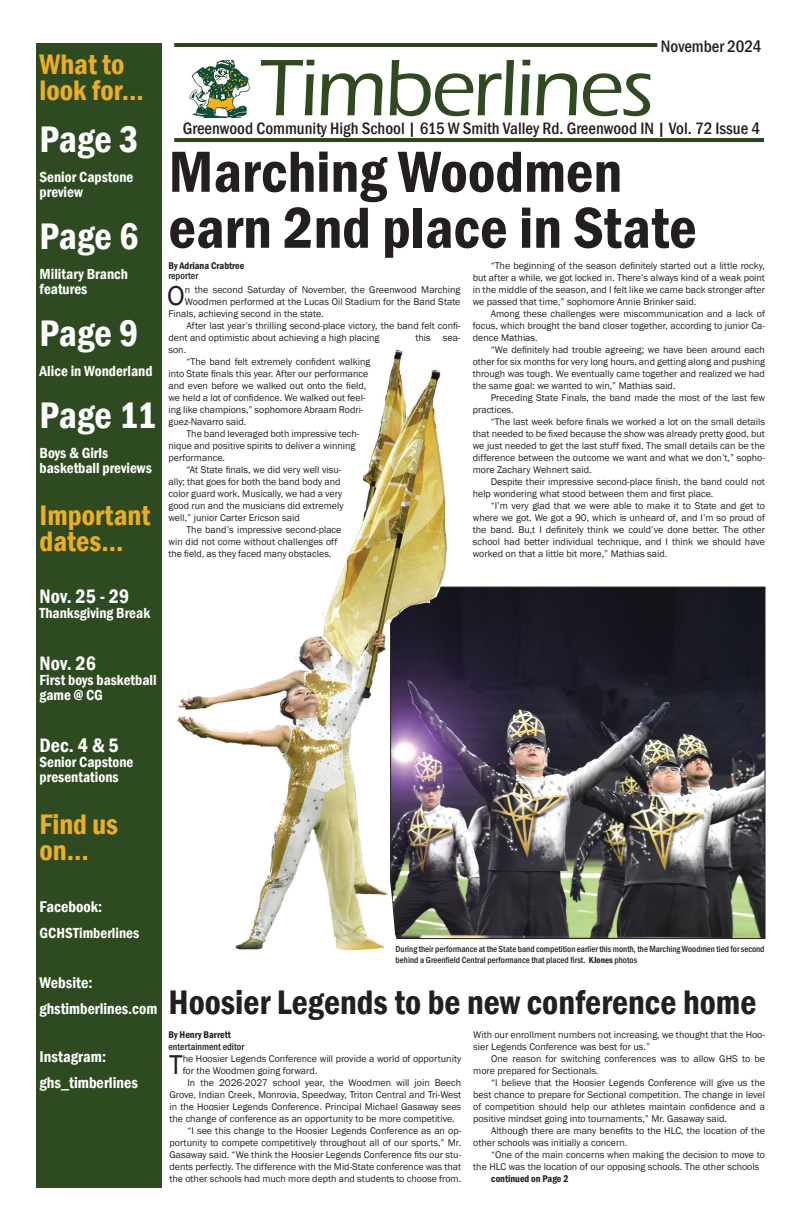
<style>
.page{position:relative;width:801px;height:1224px;background:#fff}
.page>*{position:absolute;margin:0;border:0;box-sizing:border-box;transform-origin:0 0}
.t1{font:500 83px "Eras ITC";letter-spacing:-.03em;color:#2f4a21}
.t2{font:600 condensed 60px "Franklin Gothic";color:#231f20}
.t3{font:600 condensed 38px "Franklin Gothic";color:#fff}
.t4{font:600 condensed 35px "Franklin Gothic";color:#231f20}
.t5{font:600 condensed 29px/26px "Franklin Gothic";color:#eeaf1f}
.t6{font:28px "Franklin Gothic";color:#231f20}
.t7{font:600 condensed 20px "Franklin Gothic";color:#fff}
.t8{font:500 condensed 17px "Franklin Gothic";color:#231f20}
.t9{font:600 condensed 16px "Franklin Gothic";color:#fff}
.t10{font:600 condensed 15px/15px "Franklin Gothic";color:#fff}
.t11{font:10px/12px "Franklin Gothic";color:#231f20}
.t12{font:600 condensed 10px "Franklin Gothic";color:#231f20}
.t13{font:500 condensed 10px "Franklin Gothic";color:#231f20}
.t14{font:500 condensed 9px/10.8px "Franklin Gothic";color:#231f20}
.s1{font-weight:600}
</style>
<div class="page">
<svg style="left:462px;top:586px;width:304px;height:354px"></svg>
<div style="left:36px;top:43px;width:125px;height:1145px;background:#2e4a20"></div>
<hr style="left:174px;top:138px;width:590px;height:4px;background:#2b461d">
<hr style="left:174px;top:43px;width:483px;height:4px;background:#2b461d">
<img style="left:189px;top:61px;width:61px;height:56px">
<img style="left:177px;top:349px;width:285px;height:602px">
<p class="t5" style="left:40px;top:51px;width:106px">What to look for...</p>
<p class="t3" style="left:40px;top:114px;width:100px">Page 3</p>
<p class="t10" style="left:40px;top:170px;width:95px">Senior Capstone preview</p>
<p class="t3" style="left:40px;top:211px;width:100px">Page 6</p>
<p class="t10" style="left:40px;top:267px;width:90px">Military Branch</p>
<p class="t10" style="left:40px;top:282px;width:49px">features</p>
<p class="t3" style="left:40px;top:308px;width:100px">Page 9</p>
<p class="t10" style="left:40px;top:364px;width:114px">Alice in Wonderland</p>
<p class="t3" style="left:40px;top:390px;width:119px">Page 11</p>
<p class="t10" style="left:40px;top:446px;width:70px">Boys &amp; Girls</p>
<p class="t10" style="left:40px;top:461px;width:114px">basketball previews</p>
<p class="t5" style="left:40px;top:502px;width:112px">Important dates...</p>
<p class="t7" style="left:40px;top:583px;width:91px">Nov. 25 - 29</p>
<p class="t10" style="left:40px;top:606px;width:112px">Thanksgiving Break</p>
<p class="t7" style="left:40px;top:650px;width:58px">Nov. 26</p>
<p class="t10" style="left:40px;top:673px;width:119px">First boys basketball game @ CG</p>
<p class="t7" style="left:40px;top:732px;width:81px">Dec. 4 &amp; 5</p>
<p class="t10" style="left:40px;top:755px;width:95px">Senior Capstone presentations</p>
<p class="t5" style="left:40px;top:811px;width:80px">Find us on...</p>
<p class="t8" style="left:661px;top:36px;width:102px">November 2024</p>
<p class="t1" style="left:259px;top:41px;width:396px">Timberlines</p>
<p class="t8" style="left:183px;top:118px;width:579px">Greenwood Community High School | 615 W Smith Valley Rd. Greenwood IN | Vol. 72 Issue 4</p>
<p class="t2" style="left:168px;top:132px;width:455px">Marching Woodmen</p>
<p class="t2" style="left:168px;top:188px;width:530px">earn 2nd place in State</p>
<p class="t6" style="left:167px;top:279px;width:19px">O</p>
<p class="t11" style="left:185px;top:284px;width:277px">n the second Saturday of November, the Greenwood Marching</p>
<p class="t12" style="left:168px;top:259px;width:78px">By Adriana Crabtree</p>
<p class="t13" style="left:168px;top:269px;width:31px">reporter</p>
<p class="t11" style="left:473px;top:260px;width:294px;text-align:justify;text-indent:18px">“The beginning of the season definitely started out a little rocky, but after a while, we got locked in. There’s always kind of a weak point in the middle of the season, and I felt like we came back stronger after we passed that time,” sophomore Annie Brinker said.</p>
<p class="t11" style="left:473px;top:308px;width:294px;text-align:justify;text-indent:18px">Among these challenges were miscommunication and a lack of focus, which brought the band closer together, according to junior Ca&shy;dence Mathias.</p>
<p class="t11" style="left:473px;top:344px;width:294px;text-align:justify;text-indent:18px">“We definitely had trouble agreeing; we have been around each other for six months for very long hours, and getting along and pushing through was tough. We eventually came together and realized we had the same goal: we wanted to win,” Mathias said.</p>
<p class="t11" style="left:473px;top:392px;width:294px;text-indent:18px">Preceding State Finals, the band made the most of the last few practices.</p>
<p class="t11" style="left:473px;top:416px;width:294px;text-align:justify;text-indent:18px">“The last week before finals we worked a lot on the small details that needed to be fixed because the show was already pretty good, but we just needed to get the last stuff fixed. The small details can be the difference between the outcome we want and what we don’t,” sopho&shy;more Zachary Wehnert said.</p>
<p class="t11" style="left:473px;top:476px;width:294px;text-indent:18px">Despite their impressive second-place finish, the band could not help wondering what stood between them and first place.</p>
<p class="t11" style="left:473px;top:500px;width:294px;text-align:justify;text-indent:18px">“I’m very glad that we were able to make it to State and get to where we got. We got a 90, which is unheard of, and I’m so proud of the band. Bu,t I definitely think we could’ve done better. The other school had better individual technique, and I think we should have worked on that a little bit more,” Mathias said.</p>
<p class="t11" style="left:185px;top:296px;width:277px">Woodmen performed at the Lucas Oil Stadium for the Band State</p>
<p class="t11" style="left:168px;top:308px;width:157px">Finals, achieving second in the state.</p>
<p class="t11" style="left:168px;top:320px;width:294px;text-indent:18px">After last year’s thrilling second-place victory, the band felt confi&shy;dent and optimistic about achieving a high placing</p>
<p class="t11" style="left:415px;top:332px;width:46px">this sea-</p>
<p class="t11" style="left:168px;top:344px;width:19px">son.</p>
<p class="t11" style="left:168px;top:356px;width:203px;text-indent:18px">“The band felt extremely confident walking into State finals this year. After our performance and even before we walked out onto the field, we held a lot of confidence. We walked out feel&shy;ing like champions,” sophomore Abraam Rodri&shy;guez-Navarro said.</p>
<p class="t11" style="left:168px;top:428px;width:193px;text-indent:18px">The band leveraged both impressive tech&shy;nique and positive spirits to deliver a winning performance.</p>
<p class="t11" style="left:168px;top:464px;width:177px;text-indent:18px">“At State finals, we did very well visu&shy;ally; that goes for both the band body and color guard work. Musically, we had a very good run and the musicians did extremely well,” junior Carter Ericson said</p>
<p class="t11" style="left:168px;top:524px;width:175px;text-indent:18px">The band’s impressive second-place win did not come without challenges off the field, as they faced many obstacles.</p>
<p class="t9" style="left:40px;top:896px;width:64px">Facebook:</p>
<p class="t10" style="left:40px;top:926px;width:101px">GCHSTimberlines</p>
<p class="t9" style="left:40px;top:972px;width:54px">Website:</p>
<p class="t9" style="left:40px;top:998px;width:119px">ghstimberlines.com</p>
<p class="t9" style="left:40px;top:1046px;width:68px">Instagram:</p>
<p class="t9" style="left:40px;top:1072px;width:100px">ghs_timberlines</p>
<p class="t14" style="left:396px;top:944px;width:371px">During their performance at the State band competition earlier this month, the Marching Woodmen tied for second behind a Greenfield Central performance that placed first. <span class="s1">KJones</span> photos</p>
<p class="t4" style="left:168px;top:979px;width:589px">Hoosier Legends to be new conference home</p>
<p class="t6" style="left:169px;top:1048px;width:15px">T</p>
<p class="t11" style="left:183px;top:1053px;width:280px">he Hoosier Legends Conference will provide a world of opportunity for the Woodmen going forward.</p>
<p class="t11" style="left:169px;top:1077px;width:293px;text-align:justify;text-indent:18px">In the 2026-2027 school year, the Woodmen will join Beech Grove, Indian Creek, Monrovia, Speedway, Triton Central and Tri-West in the Hoosier Legends Conference. Principal Michael Gasaway sees the change of conference as an opportunity to be more competitive.</p>
<p class="t11" style="left:169px;top:1125px;width:293px;text-align:justify;text-indent:18px">“I see this change to the Hoosier Legends Conference as an op&shy;portunity to compete competitively throughout all of our sports,” Mr.<br>Gasaway said. “We think the Hoosier Legends Conference fits our stu&shy;dents perfectly. The difference with the Mid-State conference was that the other schools had much more depth and students to choose from.</p>
<p class="t12" style="left:168px;top:1028px;width:64px">By Henry Barrett</p>
<p class="t13" style="left:168px;top:1040px;width:77px">entertainment editor</p>
<p class="t11" style="left:473px;top:1029px;width:293px">With our enrollment numbers not increasing, we thought that the Hoo&shy;sier Legends Conference was best for us.”</p>
<p class="t11" style="left:473px;top:1053px;width:293px;text-indent:18px">One reason for switching conferences was to allow GHS to be more prepared for Sectionals.</p>
<p class="t11" style="left:473px;top:1077px;width:293px;text-align:justify;text-indent:18px">“I believe that the Hoosier Legends Conference will give us the best chance to prepare for Sectional competition. The change in level of competition should help our athletes maintain confidence and a positive mindset going into tournaments,” Mr. Gasaway said.</p>
<p class="t11" style="left:473px;top:1125px;width:293px;text-indent:18px">Although there are many benefits to the HLC, the location of the other schools was initially a concern.</p>
<p class="t11" style="left:473px;top:1149px;width:293px;text-indent:18px">“One of the main concerns when making the decision to move to the HLC was the location of our opposing schools. The other schools</p>
<p class="t12" style="left:491px;top:1172px;width:79px">continued on Page 2</p>
</div>
